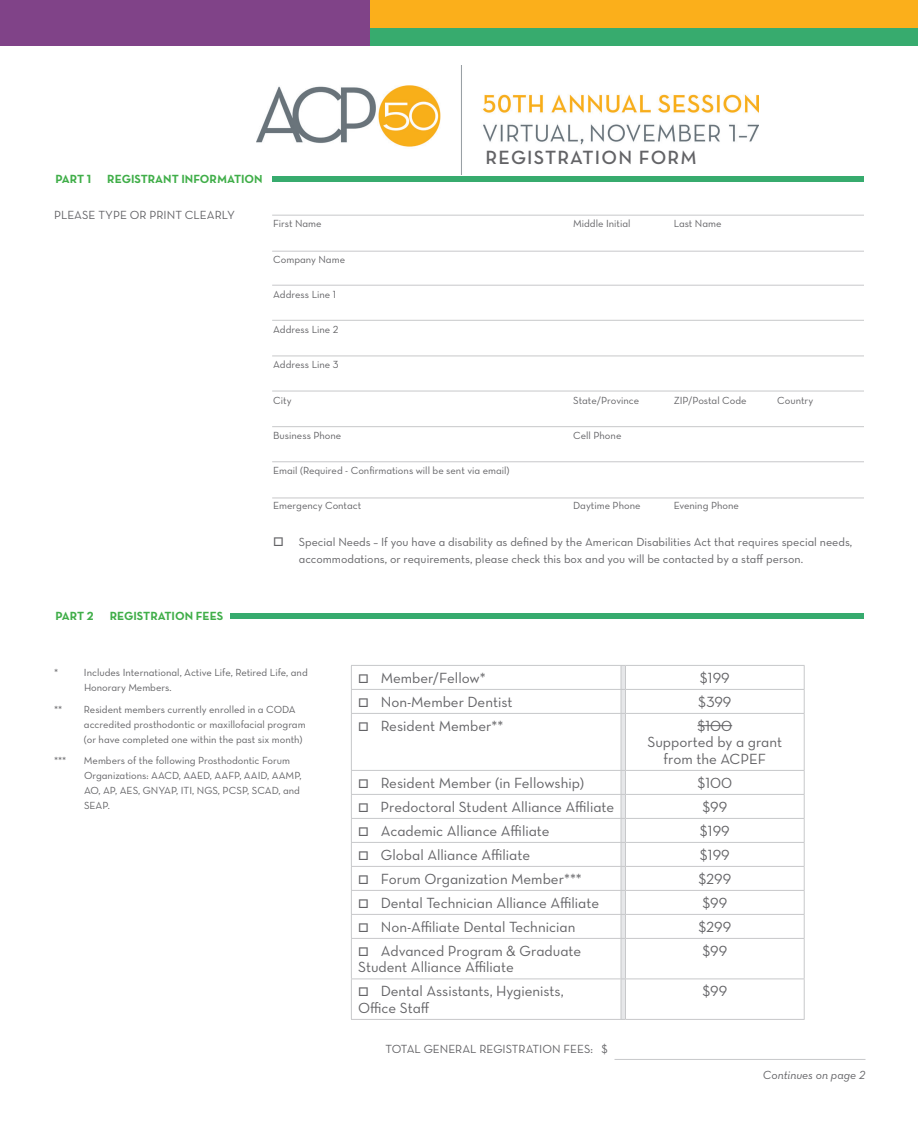
<style>
.page{position:relative;width:918px;height:1134px;background:#fff}
.page>*{position:absolute;margin:0;border:0;box-sizing:border-box;transform-origin:0 0}
.Body_Text{font:19.5px "Neutra Text Demi Alt";letter-spacing:.06em;color:#636366}
.Body_Text-2{font:15px/16.5px "Neutra Text Book Alt";color:#636366}
.Body_Text-3{font:12px/16.5px "Neutra Text Book Alt";color:#636366}
.Body_Text-4{font:12px "Neutra Text Bold Alt";color:#40ae49}
.Body_Text-5{font:12px "Neutra Text Book Italic Alt";color:#636366}
.Body_Text-6{font:10.5px/15px "Neutra Text Book Alt";color:#636366}
</style>
<div class="page">
<hr style="left:615px;top:1059px;width:251px;height:1px;background:#c7c8ca">
<div style="left:369px;top:20px;width:549px;height:26px;background:#37ab6e"></div>
<div style="left:0;top:0;width:918px;height:27px;background:#fbaf1b"></div>
<div style="left:0;top:0;width:369px;height:46px;background:#804388"></div>
<div style="left:231px;top:614px;width:633px;height:5px;background:#37ab6e"></div>
<hr style="left:351px;top:665px;width:270px;height:1px;background:#c7c8ca">
<hr style="left:626px;top:665px;width:179px;height:1px;background:#c7c8ca">
<hr style="left:351px;top:689px;width:270px;height:1px;background:#c7c8ca">
<svg style="left:351px;top:666px;width:1px;height:47px"></svg>
<hr style="left:626px;top:689px;width:179px;height:1px;background:#c7c8ca">
<svg style="left:804px;top:666px;width:1px;height:47px"></svg>
<hr style="left:351px;top:713px;width:270px;height:1px;background:#c7c8ca">
<hr style="left:351px;top:714px;width:1px;height:56px;background:#c7c8ca">
<hr style="left:626px;top:713px;width:179px;height:1px;background:#c7c8ca">
<hr style="left:804px;top:714px;width:1px;height:56px;background:#c7c8ca">
<hr style="left:351px;top:770px;width:270px;height:1px;background:#c7c8ca">
<hr style="left:626px;top:770px;width:179px;height:1px;background:#c7c8ca">
<hr style="left:351px;top:794px;width:270px;height:1px;background:#c7c8ca">
<hr style="left:626px;top:794px;width:179px;height:1px;background:#c7c8ca">
<hr style="left:351px;top:818px;width:270px;height:1px;background:#c7c8ca">
<hr style="left:626px;top:818px;width:179px;height:1px;background:#c7c8ca">
<hr style="left:351px;top:842px;width:270px;height:1px;background:#c7c8ca">
<hr style="left:626px;top:842px;width:179px;height:1px;background:#c7c8ca">
<hr style="left:351px;top:866px;width:270px;height:1px;background:#c7c8ca">
<hr style="left:626px;top:866px;width:179px;height:1px;background:#c7c8ca">
<hr style="left:351px;top:890px;width:270px;height:1px;background:#c7c8ca">
<hr style="left:626px;top:890px;width:179px;height:1px;background:#c7c8ca">
<hr style="left:351px;top:914px;width:270px;height:1px;background:#c7c8ca">
<svg style="left:351px;top:771px;width:1px;height:167px"></svg>
<hr style="left:626px;top:914px;width:179px;height:1px;background:#c7c8ca">
<svg style="left:804px;top:771px;width:1px;height:167px"></svg>
<hr style="left:351px;top:938px;width:270px;height:1px;background:#c7c8ca">
<hr style="left:351px;top:939px;width:1px;height:40px;background:#c7c8ca">
<hr style="left:626px;top:938px;width:179px;height:1px;background:#c7c8ca">
<hr style="left:804px;top:939px;width:1px;height:40px;background:#c7c8ca">
<hr style="left:351px;top:979px;width:270px;height:1px;background:#c7c8ca">
<hr style="left:351px;top:979px;width:1px;height:40px;background:#c7c8ca">
<hr style="left:626px;top:979px;width:179px;height:1px;background:#c7c8ca">
<hr style="left:804px;top:979px;width:1px;height:40px;background:#c7c8ca">
<hr style="left:351px;top:1019px;width:270px;height:1px;background:#c7c8ca">
<svg style="left:621px;top:665px;width:5px;height:355px;background:#dbdcde"></svg>
<hr style="left:626px;top:1019px;width:179px;height:1px;background:#c7c8ca">
<hr style="left:697px;top:725px;width:35px;height:1px;background:#636366">
<div style="left:272px;top:176px;width:592px;height:6px;background:#37ab6e"></div>
<hr style="left:272px;top:215px;width:592px;height:1px;background:#c7c8ca">
<hr style="left:272px;top:251px;width:592px;height:1px;background:#c7c8ca">
<hr style="left:272px;top:285px;width:592px;height:1px;background:#c7c8ca">
<hr style="left:272px;top:320px;width:592px;height:1px;background:#c7c8ca">
<hr style="left:272px;top:356px;width:592px;height:1px;background:#c7c8ca">
<hr style="left:272px;top:391px;width:592px;height:1px;background:#c7c8ca">
<hr style="left:272px;top:426px;width:592px;height:1px;background:#c7c8ca">
<hr style="left:272px;top:461px;width:592px;height:1px;background:#c7c8ca">
<hr style="left:272px;top:498px;width:592px;height:1px;background:#c7c8ca">
<img style="left:256px;top:65px;width:503px;height:109px">
<p class="Body_Text-4" style="left:56px;top:171px;width:37px">PART 1</p>
<p class="Body_Text-4" style="left:107px;top:171px;width:157px">REGISTRANT INFORMATION</p>
<p class="Body_Text-3" style="left:54px;top:207px;width:183px">PLEASE TYPE OR PRINT CLEARLY</p>
<p class="Body_Text" style="left:486px;top:146px;width:213px">REGISTRATION FORM</p>
<p class="Body_Text-6" style="left:273px;top:216px;width:50px">First Name</p>
<p class="Body_Text-6" style="left:573px;top:216px;width:59px">Middle Initial</p>
<p class="Body_Text-6" style="left:674px;top:216px;width:49px">Last Name</p>
<p class="Body_Text-6" style="left:273px;top:251px;width:73px">Company Name</p>
<p class="Body_Text-6" style="left:273px;top:287px;width:64px">Address Line 1</p>
<p class="Body_Text-6" style="left:273px;top:322px;width:67px">Address Line 2</p>
<p class="Body_Text-6" style="left:273px;top:357px;width:67px">Address Line 3</p>
<p class="Body_Text-6" style="left:273px;top:392px;width:20px">City</p>
<p class="Body_Text-6" style="left:573px;top:392px;width:68px">State/Province</p>
<p class="Body_Text-6" style="left:674px;top:392px;width:74px">ZIP/Postal Code</p>
<p class="Body_Text-6" style="left:777px;top:392px;width:38px">Country</p>
<p class="Body_Text-6" style="left:273px;top:428px;width:70px">Business Phone</p>
<p class="Body_Text-6" style="left:573px;top:428px;width:50px">Cell Phone</p>
<p class="Body_Text-6" style="left:273px;top:463px;width:238px">Email (Required - Confirmations will be sent via email)</p>
<p class="Body_Text-6" style="left:273px;top:498px;width:90px">Emergency Contact</p>
<p class="Body_Text-6" style="left:573px;top:498px;width:69px">Daytime Phone</p>
<p class="Body_Text-6" style="left:674px;top:498px;width:67px">Evening Phone</p>
<p class="Body_Text-3" style="left:299px;top:533px;width:555px;text-indent:-26px">□ Special Needs – If you have a disability as defined by the American Disabilities Act that requires special needs, accommodations, or requirements, please check this box and you will be contacted by a staff person.</p>
<p class="Body_Text-4" style="left:56px;top:608px;width:40px">PART 2</p>
<p class="Body_Text-4" style="left:110px;top:608px;width:115px">REGISTRATION FEES</p>
<p class="Body_Text-6" style="left:54px;top:665px;width:6px">*</p>
<p class="Body_Text-6" style="left:84px;top:665px;width:225px">Includes International, Active Life, Retired Life, and<br>Honorary Members.</p>
<p class="Body_Text-6" style="left:54px;top:701px;width:10px">**</p>
<p class="Body_Text-6" style="left:84px;top:701px;width:223px">Resident members currently enrolled in a CODA accredited prosthodontic or maxillofacial program (or have completed one within the past six month)</p>
<p class="Body_Text-6" style="left:54px;top:753px;width:14px">***</p>
<p class="Body_Text-6" style="left:84px;top:753px;width:219px">Members of the following Prosthodontic Forum Organizations: AACD, AAED, AAFP, AAID, AAMP, AO, AP, AES, GNYAP, ITI, NGS, PCSP, SCAD, and SEAP.</p>
<p class="Body_Text-2" style="left:358px;top:669px;width:129px">□ Member/Fellow*</p>
<p class="Body_Text-2" style="left:700px;top:669px;width:31px">$199</p>
<p class="Body_Text-2" style="left:358px;top:693px;width:156px">□ Non-Member Dentist</p>
<p class="Body_Text-2" style="left:698px;top:693px;width:35px">$399</p>
<p class="Body_Text-2" style="left:358px;top:717px;width:147px">□ Resident Member**</p>
<p class="Body_Text-2" style="left:647px;top:717px;width:136px;text-align:center">$100<br>Supported by a grant from the ACPEF</p>
<p class="Body_Text-2" style="left:358px;top:774px;width:227px">□ Resident Member (in Fellowship)</p>
<p class="Body_Text-2" style="left:697px;top:774px;width:36px">$100</p>
<p class="Body_Text-2" style="left:358px;top:798px;width:258px">□ Predoctoral Student Alliance Affiliate</p>
<p class="Body_Text-2" style="left:703px;top:798px;width:26px">$99</p>
<p class="Body_Text-2" style="left:358px;top:822px;width:193px">□ Academic Alliance Affiliate</p>
<p class="Body_Text-2" style="left:700px;top:822px;width:31px">$199</p>
<p class="Body_Text-2" style="left:358px;top:846px;width:174px">□ Global Alliance Affiliate</p>
<p class="Body_Text-2" style="left:700px;top:846px;width:31px">$199</p>
<p class="Body_Text-2" style="left:358px;top:870px;width:225px">□ Forum Organization Member***</p>
<p class="Body_Text-2" style="left:698px;top:870px;width:34px">$299</p>
<p class="Body_Text-2" style="left:358px;top:894px;width:243px">□ Dental Technician Alliance Affiliate</p>
<p class="Body_Text-2" style="left:703px;top:894px;width:26px">$99</p>
<p class="Body_Text-2" style="left:358px;top:918px;width:219px">□ Non-Affiliate Dental Technician</p>
<p class="Body_Text-2" style="left:698px;top:918px;width:34px">$299</p>
<p class="Body_Text-2" style="left:358px;top:942px;width:225px">□ Advanced Program &amp; Graduate<br>Student Alliance Affiliate</p>
<p class="Body_Text-2" style="left:703px;top:942px;width:26px">$99</p>
<p class="Body_Text-2" style="left:358px;top:983px;width:207px">□ Dental Assistants, Hygienists,<br>Office Staff</p>
<p class="Body_Text-2" style="left:703px;top:983px;width:26px">$99</p>
<p class="Body_Text-3" style="left:386px;top:1040px;width:224px">TOTAL GENERAL REGISTRATION FEES: $</p>
<p class="Body_Text-5" style="left:763px;top:1068px;width:104px">Continues on page 2</p>
</div>
